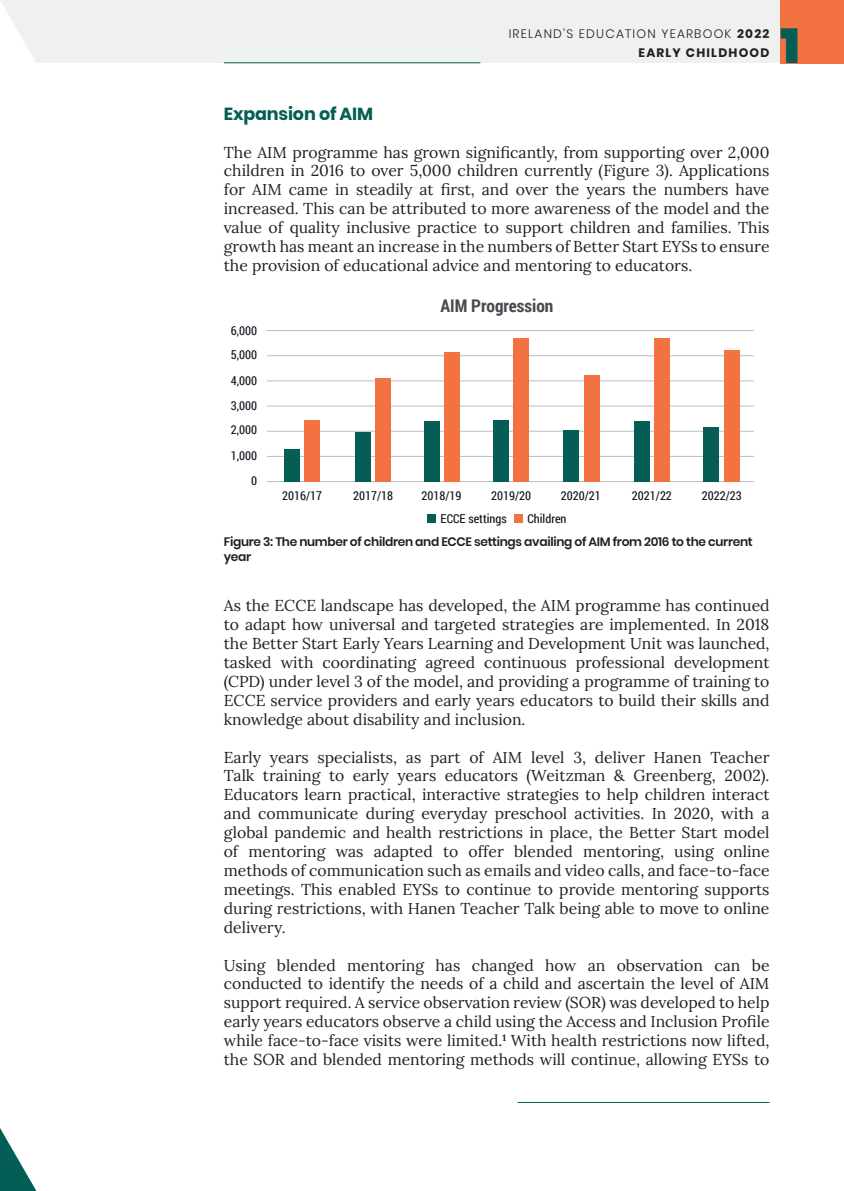
<style>
.page{position:relative;width:844px;height:1191px;background:#fff}
.page>*{position:absolute;margin:0;border:0;box-sizing:border-box;transform-origin:0 0}
.t1{font:900 49px "Poppins";color:#055e56}
.t2{font:700 17.5px "Poppins";letter-spacing:-.01em;color:#055e56}
.t3{font:700 17.5px "Roboto Condensed";color:#484a50}
.t4{font:15.75px/18.9px "Lora";color:#231f20;text-align:justify}
.t5{font:12.25px/24.5px "Roboto Condensed";color:#0d141b}
.t6{font:600 12.25px/14.7px "Poppins";letter-spacing:-.025em;color:#231f20}
.t7{font:300 12.25px/19.2px "Poppins";letter-spacing:.1em;color:#231f20;text-align:right}
.s1{font-weight:700}
</style>
<div class="page">
<div style="left:0;top:0;width:786px;height:63px;background:#eff1f0"></div>
<svg style="left:0;top:1px;width:36px;height:62px"></svg>
<svg style="left:0;top:1128px;width:36px;height:63px"></svg>
<hr style="left:224px;top:62px;width:256px;height:1px;background:#055e56">
<hr style="left:517px;top:1102px;width:252px;height:1px;background:#055e56">
<div style="left:780px;top:0;width:63px;height:63px;background:#f37241"></div>
<hr style="left:267px;top:481px;width:486px;height:1px;background:#b9bdc0">
<hr style="left:267px;top:456px;width:486px;height:1px;background:#b9bdc0">
<hr style="left:267px;top:431px;width:486px;height:1px;background:#b9bdc0">
<hr style="left:267px;top:405px;width:486px;height:1px;background:#b9bdc0">
<hr style="left:267px;top:380px;width:486px;height:1px;background:#b9bdc0">
<hr style="left:267px;top:355px;width:486px;height:1px;background:#b9bdc0">
<hr style="left:267px;top:330px;width:486px;height:1px;background:#b9bdc0">
<div style="left:304px;top:420px;width:16px;height:61px;background:#f37241"></div>
<div style="left:284px;top:449px;width:16px;height:32px;background:#055e56"></div>
<div style="left:375px;top:378px;width:15px;height:103px;background:#f37241"></div>
<div style="left:355px;top:432px;width:15px;height:49px;background:#055e56"></div>
<div style="left:444px;top:352px;width:16px;height:129px;background:#f37241"></div>
<div style="left:424px;top:421px;width:15px;height:60px;background:#055e56"></div>
<div style="left:513px;top:338px;width:16px;height:143px;background:#f37241"></div>
<div style="left:493px;top:420px;width:16px;height:61px;background:#055e56"></div>
<div style="left:583px;top:375px;width:16px;height:106px;background:#f37241"></div>
<div style="left:563px;top:430px;width:16px;height:51px;background:#055e56"></div>
<div style="left:654px;top:338px;width:15px;height:143px;background:#f37241"></div>
<div style="left:633px;top:421px;width:16px;height:60px;background:#055e56"></div>
<div style="left:723px;top:350px;width:16px;height:131px;background:#f37241"></div>
<div style="left:703px;top:427px;width:16px;height:54px;background:#055e56"></div>
<div style="left:427px;top:514px;width:9px;height:9px;background:#055e56"></div>
<div style="left:513px;top:514px;width:9px;height:9px;background:#f37241"></div>
<p class="t7" style="left:508px;top:24px;width:262px">IRELAND’S EDUCATION YEARBOOK <span class="s1">2022 early childhood</span></p>
<h1 class="t1" style="left:780px;top:18px;width:21px">1</h1>
<p class="t2" style="left:224px;top:103px;width:151px">Expansion of AIM</p>
<p class="t4" style="left:224px;top:141px;width:547px">The AIM programme has grown significantly, from supporting over 2,000 children in 2016 to over 5,000 children currently (Figure 3). Applications for AIM came in steadily at first, and over the years the numbers have increased. This can be attributed to more awareness of the model and the value of quality inclusive practice to support children and families. This growth has meant an increase in the numbers of Better Start EYSs to ensure the provision of educational advice and mentoring to educators.</p>
<p class="t5" style="left:231px;top:318px;width:28px;line-height:24px">6,000<br>5,000</p>
<p class="t5" style="left:231px;top:368px;width:28px;text-align:justify">4,000<br>3,000<br>2,000</p>
<p class="t5" style="left:231px;top:442px;width:28px;line-height:25.6px;text-align:right">1,000<br>0</p>
<p class="t3" style="left:440px;top:293px;width:114px">AIM Progression</p>
<p class="t5" style="left:282px;top:483px;width:42px">2016/17</p>
<p class="t5" style="left:353px;top:483px;width:42px">2017/18</p>
<p class="t5" style="left:421px;top:483px;width:42px">2018/19</p>
<p class="t5" style="left:491px;top:483px;width:42px">2019/20</p>
<p class="t5" style="left:560px;top:483px;width:42px">2020/21</p>
<p class="t5" style="left:631px;top:483px;width:42px">2021/22</p>
<p class="t5" style="left:701px;top:483px;width:42px">2022/23</p>
<p class="t5" style="left:440px;top:506px;width:68px">ECCE settings</p>
<p class="t5" style="left:527px;top:506px;width:41px">Children</p>
<p class="t6" style="left:224px;top:535px;width:530px">Figure 3: The number of children and ECCE settings availing of AIM from 2016 to the current year</p>
<p class="t4" style="left:224px;top:595px;width:547px">As the ECCE landscape has developed, the AIM programme has continued to adapt how universal and targeted strategies are implemented. In 2018 the Better Start Early Years Learning and Development Unit was launched, tasked with coordinating agreed continuous professional development (CPD) under level 3 of the model, and providing a programme of training to ECCE service providers and early years educators to build their skills and knowledge about disability and inclusion.</p>
<p class="t4" style="left:224px;top:746px;width:547px">Early years specialists, as part of AIM level 3, deliver Hanen Teacher Talk training to early years educators (Weitzman &amp; Greenberg, 2002).<br>Educators learn practical, interactive strategies to help children interact and communicate during everyday preschool activities. In 2020, with a global pandemic and health restrictions in place, the Better Start model of mentoring was adapted to offer blended mentoring, using online methods of communication such as emails and video calls, and face-to-face meetings. This enabled EYSs to continue to provide mentoring supports during restrictions, with Hanen Teacher Talk being able to move to online delivery.</p>
<p class="t4" style="left:224px;top:954px;width:547px">Using blended mentoring has changed how an observation can be conducted to identify the needs of a child and ascertain the level of AIM support required. A service observation review (SOR) was developed to help early years educators observe a child using the Access and Inclusion Profile while face-to-face visits were limited.<sup>1</sup> With health restrictions now lifted, the SOR and blended mentoring methods will continue, allowing EYSs to</p>
</div>
